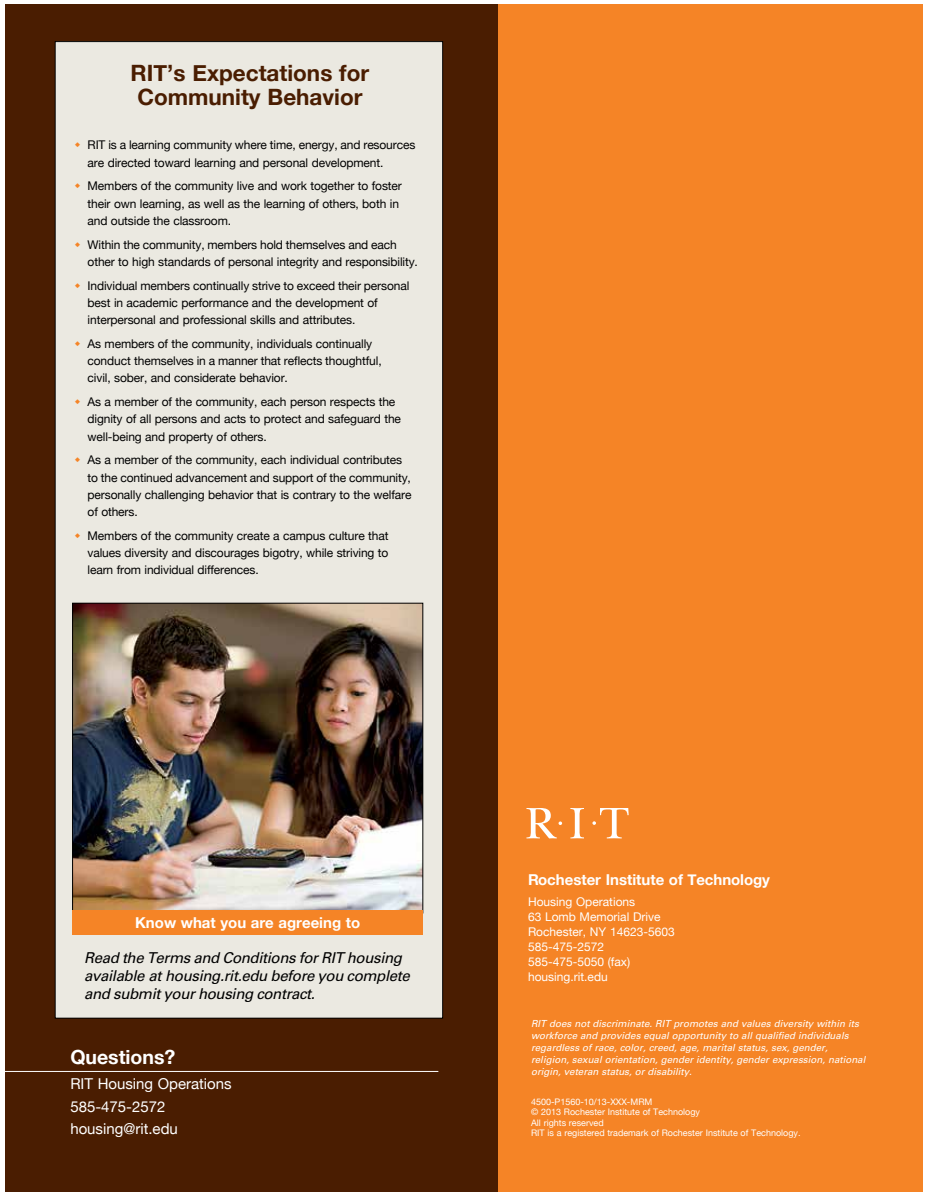
<style>
.page{position:relative;width:927px;height:1197px;background:#fff}
.page>*{position:absolute;margin:0;border:0;box-sizing:border-box;transform-origin:0 0}
.t1{font:700 22.5px/24px "Helvetica Neue";color:#4a1d01;text-align:center}
.t2{font:700 19.5px "Helvetica Neue";color:#fff}
.t3{font:italic 15px/18px "Univers LT Std";letter-spacing:-.025em;color:#000}
.t4{font:700 15px "Helvetica Neue";color:#fff}
.t5{font:15px/22.5px "Helvetica Neue";color:#fff}
.t6{font:12px/17.2px "Helvetica Neue";letter-spacing:-.01em;color:#000}
.t7{font:12px/15px "Helvetica Neue";color:#fff}
.t8{font:italic 9.75px/12px "Univers LT Std";color:#fff}
.t9{font:9px/10.5px "Helvetica Neue";color:#fff}
</style>
<div class="page">
<div style="left:5px;top:4px;width:495px;height:1188px;background:#4a1d01"></div>
<div style="left:498px;top:4px;width:424px;height:1188px;background:#f58426"></div>
<svg style="left:570px;top:808px;width:14px;height:30px"></svg>
<svg style="left:527px;top:808px;width:35px;height:30px"></svg>
<svg style="left:592px;top:808px;width:37px;height:30px"></svg>
<hr style="left:5px;top:1071px;width:433px;height:1px;background:#fff">
<div style="left:55px;top:42px;width:388px;height:976px;background:#ebe9e1"></div>
<img style="left:74px;top:605px;width:347px;height:305px">
<div style="left:72px;top:910px;width:351px;height:24px;background:#f58426"></div>
<h1 class="t1" style="left:131px;top:61px;width:240px">RIT’s Expectations for<br>Community Behavior</h1>
<p class="t6" style="left:88px;top:137px;width:329px">RIT is a learning community where time, energy, and resources are directed toward learning and personal development.</p>
<p class="t6" style="left:88px;top:178px;width:316px">Members of the community live and work together to foster their own learning, as well as the learning of others, both in and outside the classroom.</p>
<p class="t6" style="left:88px;top:236px;width:332px">Within the community, members hold themselves and each other to high standards of personal integrity and responsibility.</p>
<p class="t6" style="left:88px;top:277px;width:323px">Individual members continually strive to exceed their personal best in academic performance and the development of interpersonal and professional skills and attributes.</p>
<p class="t6" style="left:88px;top:336px;width:296px">As members of the community, individuals continually conduct themselves in a manner that reflects thoughtful, civil, sober, and considerate behavior.</p>
<p class="t6" style="left:88px;top:394px;width:315px">As a member of the community, each person respects the dignity of all persons and acts to protect and safeguard the well-being and property of others.</p>
<p class="t6" style="left:88px;top:452px;width:325px">As a member of the community, each individual contributes to the continued advancement and support of the community, personally challenging behavior that is contrary to the welfare of others.</p>
<p class="t6" style="left:88px;top:528px;width:302px;text-align:justify">Members of the community create a campus culture that values diversity and discourages bigotry, while striving to learn from individual differences.</p>
<p class="t4" style="left:135px;top:910px;width:227px">Know what you are agreeing to</p>
<p class="t3" style="left:84px;top:949px;width:327px">Read the Terms and Conditions for RIT housing available at housing.rit.edu before you complete and submit your housing contract.</p>
<h2 class="t2" style="left:70px;top:1042px;width:107px">Questions?</h2>
<p class="t5" style="left:70px;top:1074px;width:163px">RIT Housing Operations<br>585-475-2572 housing@rit.edu</p>
<p class="t4" style="left:528px;top:868px;width:244px">Rochester Institute of Technology</p>
<p class="t7" style="left:528px;top:895px;width:148px">Housing Operations<br>63 Lomb Memorial Drive<br>Rochester, NY 14623-5603<br>585-475-2572<br>585-475-5050 (fax) housing.rit.edu</p>
<p class="t8" style="left:531px;top:1017px;width:336px">RIT does not discriminate. RIT promotes and values diversity within its workforce and provides equal opportunity to all qualified individuals regardless of race, color, creed, age, marital status, sex, gender, religion, sexual orientation, gender identity, gender expression, national origin, veteran status, or disability.</p>
<p class="t9" style="left:531px;top:1097px;width:271px">4500-P1560-10/13-XXX-MRM<br>© 2013 Rochester Institute of Technology<br>All rights reserved<br>RIT is a registered trademark of Rochester Institute of Technology.</p>
</div>
